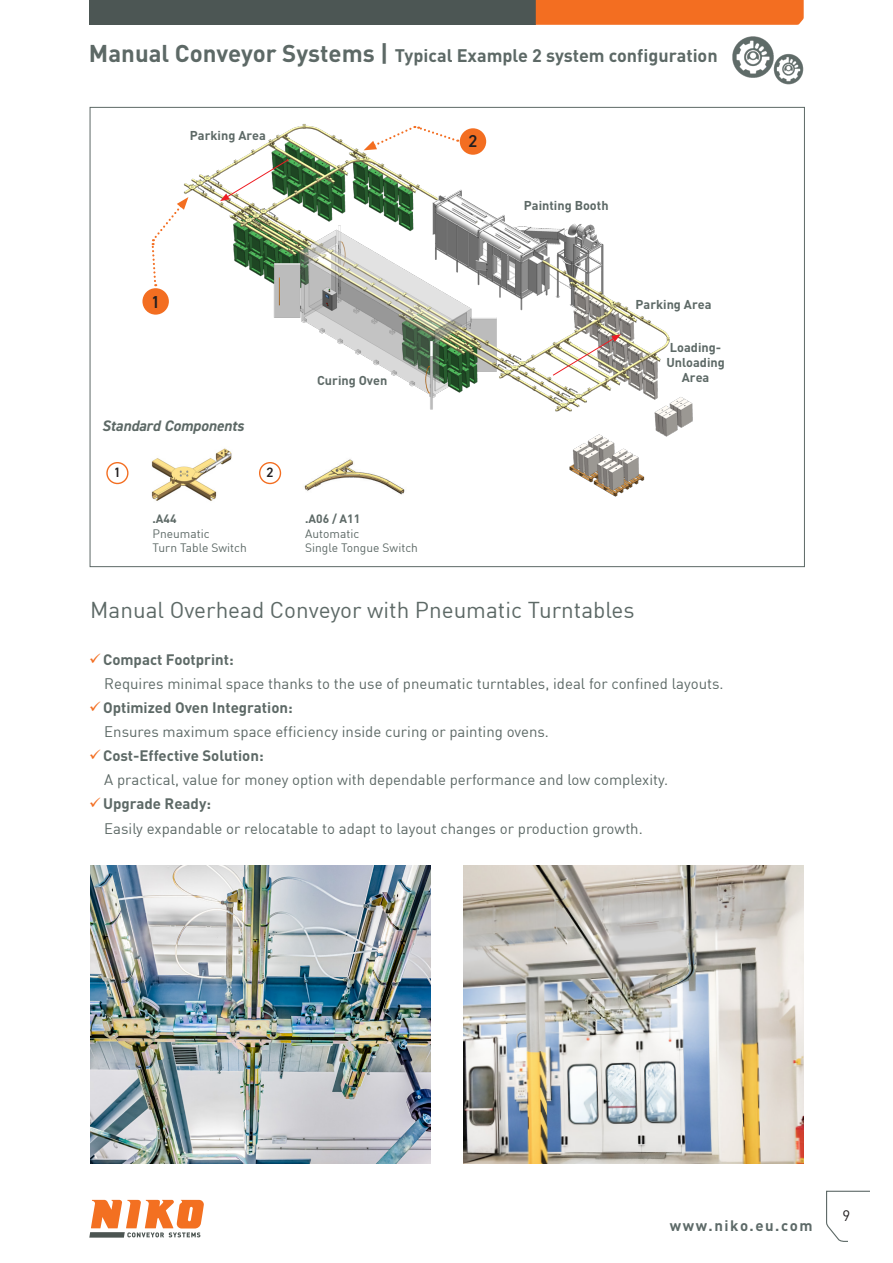
<style>
.page{position:relative;width:893px;height:1263px;background:#fff}
.page>*{position:absolute;margin:0;border:0;box-sizing:border-box;transform-origin:0 0}
.NIKO_Prospekt_ÜS_2{font:22.5px "DIN Greek";color:#5d6966}
.NIKO_Prospekt_ÜS_2-2{font:700 18px "DIN Greek";color:#5d6966}
.t1{font:600 17.25px "DIN2014";color:#231f20}
.t2{font:italic 700 15.3px "DIN2014";color:#5d6966}
.t3{font:15px "DIN Greek";color:#5d6966}
.t4{font:700 15px "DIN Greek";color:#5d6966}
.t5{font:700 15px "DIN Greek";letter-spacing:.1em;color:#5d6a68}
.t6{font:15px "DIN Greek";color:#231f20}
.t7{font:600 13.65px "DIN2014";color:#231f20}
.t8{font:700 12.75px/15.3px "DIN Greek";color:#5d6966;text-align:center}
.t9{font:12px "DIN Greek";color:#5d6966}
.t10{font:700 12px "DIN Greek";color:#5d6966}
.s1{font-size:24px}
.s2{color:#f36e21}
</style>
<div class="page">
<div style="left:89px;top:0;width:447px;height:25px;background:#4c5654"></div>
<div style="left:536px;top:0;width:268px;height:25px;background:#f36e21"></div>
<svg style="left:826px;top:1190px;width:44px;height:52px"></svg>
<div style="left:848px;top:1231px;width:45px;height:32px;background:#fff"></div>
<svg style="left:89px;top:1200px;width:115px;height:37px"></svg>
<img style="left:463px;top:865px;width:340px;height:298px">
<img style="left:90px;top:865px;width:340px;height:298px">
<img style="left:184px;top:124px;width:509px;height:373px">
<svg style="left:552px;top:334px;width:69px;height:42px"></svg>
<svg style="left:220px;top:158px;width:69px;height:43px"></svg>
<svg style="left:151px;top:197px;width:37px;height:89px"></svg>
<div style="left:142px;top:288px;width:27px;height:27px;background:#f36e21;border-radius:50%"></div>
<svg style="left:364px;top:126px;width:94px;height:24px"></svg>
<div style="left:460px;top:128px;width:26px;height:27px;background:#f36e21;border-radius:50%"></div>
<img style="left:151px;top:446px;width:82px;height:55px">
<img style="left:298px;top:444px;width:115px;height:53px">
<div style="left:106px;top:462px;width:23px;height:22px;border:1px solid #f36e21;border-radius:50%"></div>
<div style="left:259px;top:462px;width:22px;height:22px;border:1px solid #f36e21;border-radius:50%"></div>
<img style="left:732px;top:36px;width:42px;height:42px">
<img style="left:773px;top:54px;width:30px;height:30px">
<p class="NIKO_Prospekt_ÜS_2-2" style="left:89px;top:45px;width:630px"><span class="s1">Manual Conveyor Systems |</span> Typical Example 2 system configuration</p>
<p class="t8" style="left:190px;top:127px;width:78px">Parking Area</p>
<p class="t1" style="left:468px;top:130px;width:11px">2</p>
<p class="t8" style="left:524px;top:198px;width:86px">Painting Booth</p>
<p class="t1" style="left:151px;top:291px;width:11px">1</p>
<p class="t8" style="left:636px;top:297px;width:78px">Parking Area</p>
<p class="t2" style="left:102px;top:415px;width:144px">Standard Components</p>
<p class="t7" style="left:114px;top:464px;width:9px">1</p>
<p class="t7" style="left:267px;top:464px;width:9px">2</p>
<p class="t10" style="left:152px;top:512px;width:26px">.A44</p>
<p class="t9" style="left:152px;top:526px;width:59px">Pneumatic</p>
<p class="t9" style="left:152px;top:541px;width:96px">Turn Table Switch</p>
<p class="t8" style="left:317px;top:372px;width:72px">Curing Oven</p>
<p class="t10" style="left:305px;top:512px;width:57px">.A06 / A11</p>
<p class="t9" style="left:305px;top:526px;width:56px">Automatic</p>
<p class="t9" style="left:305px;top:541px;width:114px">Single Tongue Switch</p>
<p class="NIKO_Prospekt_ÜS_2" style="left:90px;top:596px;width:546px">Manual Overhead Conveyor with Pneumatic Turntables</p>
<p class="t8" style="left:670px;top:339px;width:53px">Loading-</p>
<p class="t8" style="left:666px;top:354px;width:60px">Unloading<br>Area</p>
<p class="t4" style="left:89px;top:651px;width:146px"><span class="s2">✓</span>Compact Footprint:</p>
<p class="t3" style="left:104px;top:675px;width:621px">Requires minimal space thanks to the use of pneumatic turntables, ideal for confined layouts.</p>
<p class="t4" style="left:89px;top:699px;width:205px"><span class="s2">✓</span>Optimized Oven Integration:</p>
<p class="t3" style="left:104px;top:723px;width:446px">Ensures maximum space efficiency inside curing or painting ovens.</p>
<p class="t4" style="left:89px;top:747px;width:176px"><span class="s2">✓</span>Cost-Effective Solution:</p>
<p class="t3" style="left:104px;top:771px;width:565px">A practical, value for money option with dependable performance and low complexity.</p>
<p class="t4" style="left:89px;top:795px;width:123px"><span class="s2">✓</span>Upgrade Ready:</p>
<p class="t3" style="left:104px;top:820px;width:540px">Easily expandable or relocatable to adapt to layout changes or production growth.</p>
<p class="t5" style="left:670px;top:1216px;width:144px">www.niko.eu.com</p>
<p class="t6" style="left:843px;top:1207px;width:9px">9</p>
</div>
